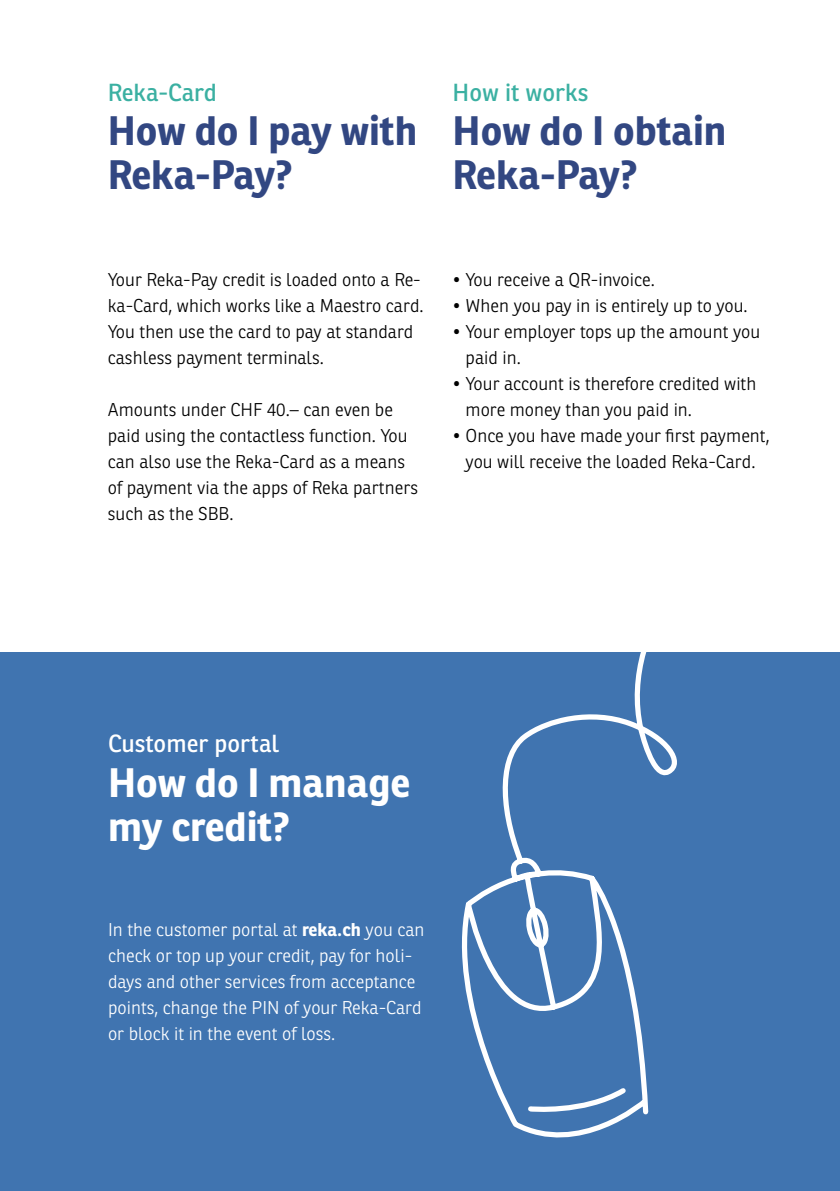
<style>
.page{position:relative;width:840px;height:1191px;background:#fff}
.page>*{position:absolute;margin:0;border:0;box-sizing:border-box;transform-origin:0 0}
.Titel{font:700 40px/44px "Ronnia Basic";color:#324782}
.Titel-2{font:700 40px/44px "Ronnia Basic";color:#fff}
.Titel-3{font:24px "Ronnia Basic Rg";color:#3bb0a2}
.Titel-4{font:24px "Ronnia Basic Rg";color:#fff}
.Aufzählung{font:300 18px/26px "Ronnia Basic";color:#000}
.Grundtext{font:300 18px/26px "Ronnia Basic";color:#fff}
.s1{font-weight:700}
</style>
<div class="page">
<div style="left:0;top:652px;width:839px;height:539px;background:#4074b0"></div>
<svg style="left:461px;top:652px;width:216px;height:486px"></svg>
<p class="Titel-3" style="left:108px;top:78px;width:110px">Reka-Card</p>
<p class="Titel" style="left:108px;top:108px;width:311px">How do I pay with<br>Reka-Pay?</p>
<p class="Aufzählung" style="left:108px;top:267px;width:317px">Your Reka-Pay credit is loaded onto a Re&shy;ka-Card, which works like a Maestro card.<br>You then use the card to pay at standard cashless payment terminals.</p>
<p class="Aufzählung" style="left:108px;top:397px;width:311px">Amounts under CHF 40.– can even be paid using the contactless function. You can also use the Reka-Card as a means of payment via the apps of Reka partners such as the SBB.</p>
<p class="Titel-3" style="left:452px;top:78px;width:137px">How it works</p>
<p class="Titel" style="left:452px;top:108px;width:275px">How do I obtain<br>Reka-Pay?</p>
<p class="Aufzählung" style="left:452px;top:267px;width:204px">• You receive a QR-invoice.</p>
<p class="Aufzählung" style="left:452px;top:293px;width:296px">• When you pay in is entirely up to you.</p>
<p class="Aufzählung" style="left:465px;top:319px;width:296px;text-indent:-13px">• Your employer tops up the amount you paid in.</p>
<p class="Aufzählung" style="left:465px;top:371px;width:292px;text-indent:-13px">• Your account is therefore credited with more money than you paid in.</p>
<p class="Aufzählung" style="left:452px;top:423px;width:318px;text-align:center">• Once you have made your first payment, you will receive the loaded Reka-Card.</p>
<p class="Titel-4" style="left:108px;top:729px;width:173px">Customer portal</p>
<p class="Titel-2" style="left:108px;top:760px;width:303px">How do I manage my credit?</p>
<p class="Grundtext" style="left:108px;top:917px;width:318px">In the customer portal at <span class="s1">reka.ch</span> you can check or top up your credit, pay for holi&shy;days and other services from acceptance points, change the PIN of your Reka-Card or block it in the event of loss.</p>
</div>
